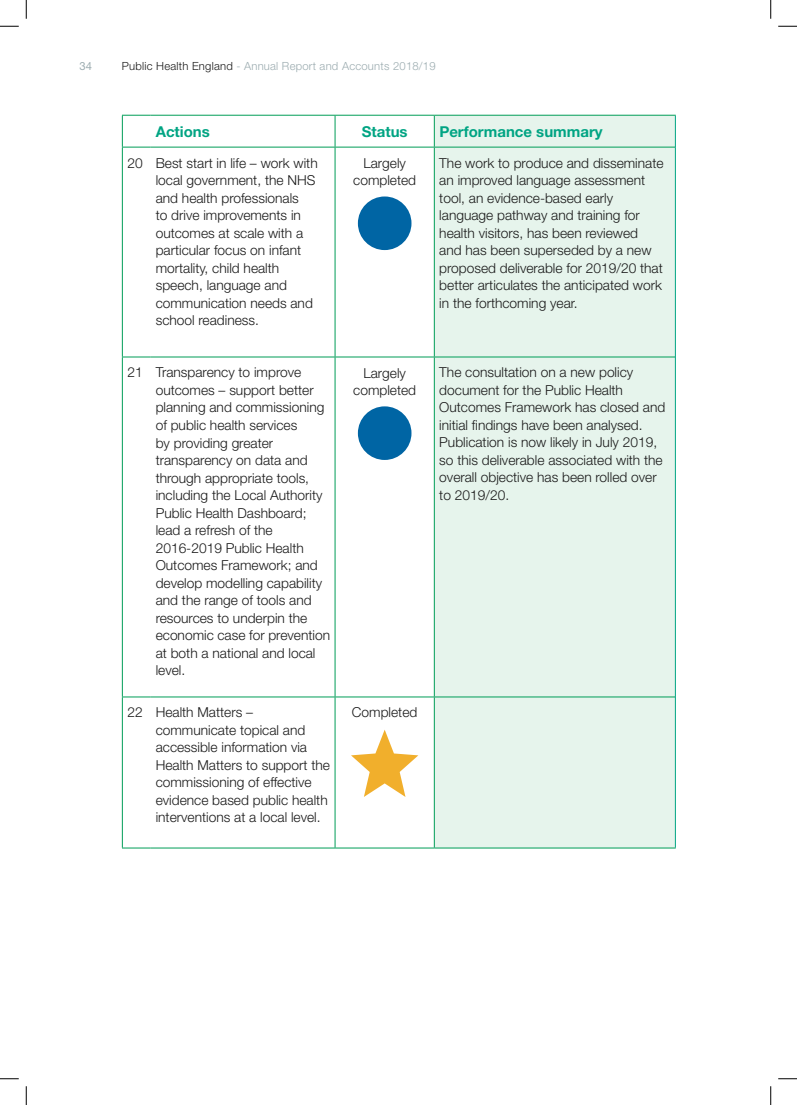
<style>
.page{position:relative;width:797px;height:1105px;background:#fff}
.page>*{position:absolute;margin:0;border:0;box-sizing:border-box;transform-origin:0 0}
.t1{font:700 15px "Helvetica Neue LT Std";color:#00a483}
.t2{font:300 13.75px/17.5px "Helvetica Neue LT Std";color:#1a1a1a}
.t3{font:300 11.25px "Helvetica Neue LT Std";letter-spacing:.02em;color:#9cacb0}
.t4{font:11.25px "Helvetica Neue LT Std";color:#9cacb0}
.s1{color:#1a1a1a}
</style>
<div class="page">
<div style="left:435px;top:116px;width:240px;height:732px;background:#e6f4ec"></div>
<hr style="left:122px;top:147px;width:1px;height:210px;background:#009d57">
<hr style="left:335px;top:147px;width:1px;height:210px;background:#009d57">
<hr style="left:434px;top:147px;width:1px;height:210px;background:#009d57">
<svg style="left:123px;top:357px;width:28px;height:1px"></svg>
<hr style="left:122px;top:357px;width:1px;height:340px;background:#009d57">
<hr style="left:151px;top:357px;width:184px;height:1px;background:#009d57">
<hr style="left:335px;top:357px;width:99px;height:1px;background:#009d57">
<hr style="left:335px;top:357px;width:1px;height:340px;background:#009d57">
<hr style="left:434px;top:357px;width:241px;height:1px;background:#009d57">
<hr style="left:434px;top:357px;width:1px;height:340px;background:#009d57">
<svg style="left:123px;top:697px;width:28px;height:1px"></svg>
<hr style="left:122px;top:697px;width:1px;height:151px;background:#009d57">
<hr style="left:151px;top:697px;width:184px;height:1px;background:#009d57">
<hr style="left:335px;top:697px;width:99px;height:1px;background:#009d57">
<hr style="left:335px;top:697px;width:1px;height:151px;background:#009d57">
<hr style="left:434px;top:697px;width:241px;height:1px;background:#009d57">
<hr style="left:434px;top:697px;width:1px;height:151px;background:#009d57">
<svg style="left:122px;top:848px;width:29px;height:1px"></svg>
<hr style="left:151px;top:848px;width:184px;height:1px;background:#009d57">
<hr style="left:335px;top:848px;width:99px;height:1px;background:#009d57">
<hr style="left:434px;top:848px;width:241px;height:1px;background:#009d57">
<svg style="left:122px;top:115px;width:29px;height:1px"></svg>
<hr style="left:122px;top:116px;width:1px;height:31px;background:#009d57">
<hr style="left:151px;top:115px;width:184px;height:1px;background:#009d57">
<hr style="left:335px;top:115px;width:99px;height:1px;background:#009d57">
<hr style="left:335px;top:116px;width:1px;height:31px;background:#009d57">
<hr style="left:434px;top:115px;width:241px;height:1px;background:#009d57">
<hr style="left:434px;top:116px;width:1px;height:31px;background:#009d57">
<svg style="left:122px;top:147px;width:29px;height:1px"></svg>
<hr style="left:151px;top:147px;width:184px;height:1px;background:#009d57">
<hr style="left:335px;top:147px;width:99px;height:1px;background:#009d57">
<hr style="left:434px;top:147px;width:241px;height:1px;background:#009d57">
<hr style="left:675px;top:147px;width:1px;height:210px;background:#00a483">
<hr style="left:675px;top:357px;width:1px;height:340px;background:#00a483">
<hr style="left:675px;top:697px;width:1px;height:151px;background:#00a483">
<hr style="left:675px;top:116px;width:1px;height:31px;background:#00a483">
<div style="left:358px;top:196px;width:53px;height:54px;background:#0065a4;border-radius:50%"></div>
<div style="left:358px;top:406px;width:53px;height:54px;background:#0065a4;border-radius:50%"></div>
<svg style="left:351px;top:730px;width:67px;height:67px"></svg>
<svg style="left:0;top:25px;width:19px;height:2px"></svg>
<svg style="left:778px;top:25px;width:19px;height:2px"></svg>
<svg style="left:0;top:1078px;width:19px;height:1px"></svg>
<svg style="left:778px;top:1078px;width:19px;height:1px"></svg>
<svg style="left:25px;top:0;width:2px;height:19px"></svg>
<svg style="left:25px;top:1086px;width:2px;height:19px"></svg>
<svg style="left:770px;top:0;width:1px;height:19px"></svg>
<svg style="left:770px;top:1086px;width:1px;height:19px"></svg>
<p class="t4" style="left:79px;top:59px;width:14px">34</p>
<p class="t3" style="left:122px;top:59px;width:315px"><span class="s1">Public Health England</span> - Annual Report and Accounts 2018/19</p>
<p class="t1" style="left:156px;top:122px;width:56px">Actions</p>
<p class="t1" style="left:362px;top:122px;width:47px">Status</p>
<p class="t1" style="left:439px;top:122px;width:165px">Performance summary</p>
<p class="t2" style="left:156px;top:154px;width:163px;text-indent:-28px">20 Best start in life – work with local government, the NHS and health professionals<br>to drive improvements in outcomes at scale with a particular focus on infant mortality, child health speech, language and communication needs and school readiness.</p>
<p class="t2" style="left:353px;top:154px;width:64px;text-align:center">Largely completed</p>
<p class="t2" style="left:439px;top:154px;width:226px">The work to produce and disseminate an improved language assessment tool, an evidence-based early language pathway and training for health visitors, has been reviewed and has been superseded by a new proposed deliverable for 2019/20 that better articulates the anticipated work in the forthcoming year.</p>
<p class="t2" style="left:156px;top:364px;width:176px;text-indent:-28px">21 Transparency to improve outcomes – support better planning and commissioning of public health services<br>by providing greater transparency on data and through appropriate tools, including the Local Authority<br>Public Health Dashboard; lead a refresh of the<br>2016-2019 Public Health<br>Outcomes Framework; and develop modelling capability and the range of tools and resources to underpin the economic case for prevention at both a national and local level.</p>
<p class="t2" style="left:353px;top:364px;width:64px;text-align:center">Largely completed</p>
<p class="t2" style="left:439px;top:363px;width:227px">The consultation on a new policy document for the Public Health Outcomes Framework has closed and initial findings have been analysed.<br>Publication is now likely in July 2019, so this deliverable associated with the overall objective has been rolled over to 2019/20.</p>
<p class="t2" style="left:156px;top:703px;width:176px;text-indent:-28px">22 Health Matters – communicate topical and accessible information via<br>Health Matters to support the commissioning of effective evidence based public health interventions at a local level.</p>
<p class="t2" style="left:352px;top:703px;width:67px">Completed</p>
</div>
